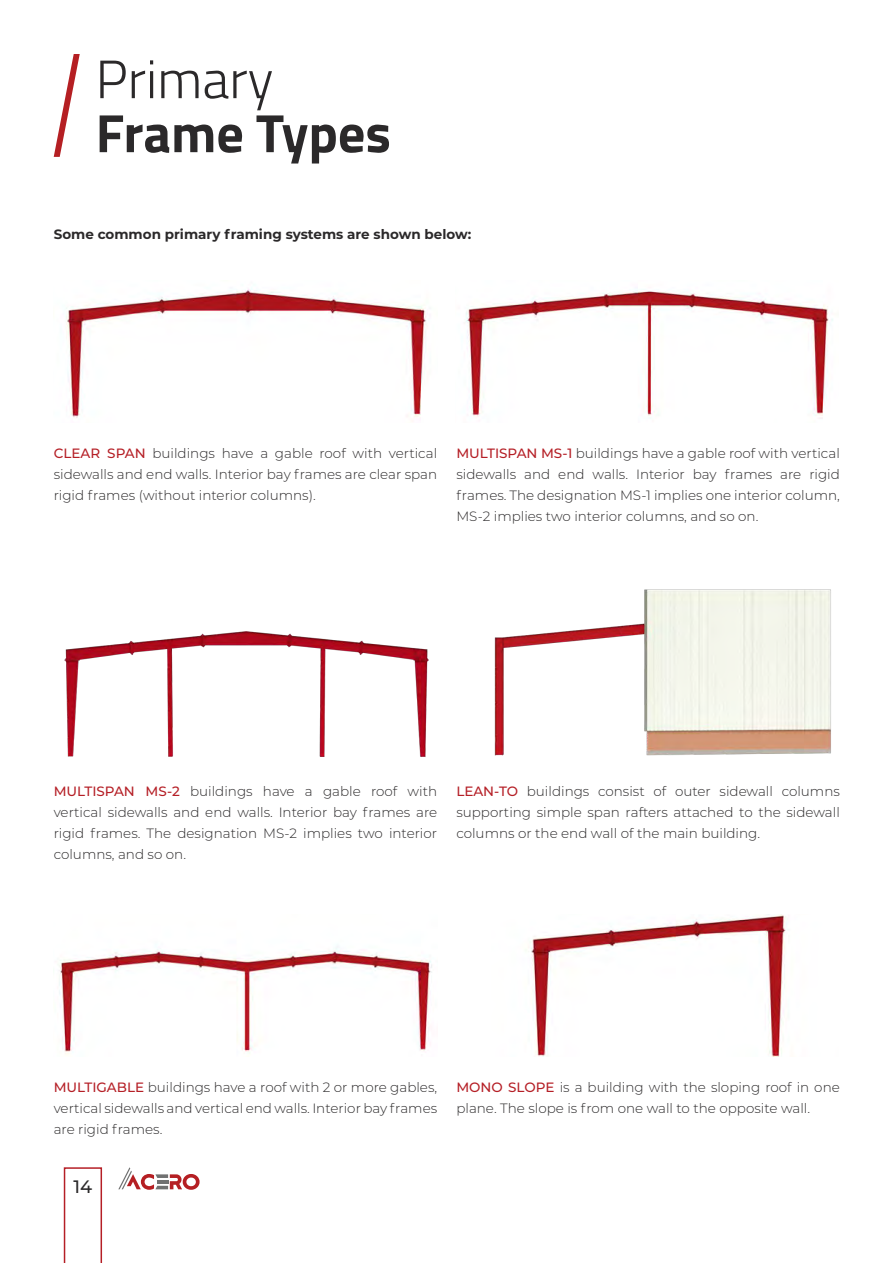
<style>
.page{position:relative;width:893px;height:1263px;background:#fff}
.page>*{position:absolute;margin:0;border:0;box-sizing:border-box;transform-origin:0 0}
.t1{font:700 54px "Titillium";color:#2b292a}
.t2{font:300 54px "Titillium";color:#2b292a}
.t3{font:500 18px "Montserrat";color:#2b292a}
.t4{font:300 13.5px/21px "Montserrat";color:#2b292a;text-align:justify}
.t5{font:700 13.5px "Montserrat";color:#2b292a}
.s1{font-weight:500;color:#b51f26}
</style>
<div class="page">
<svg style="left:64px;top:1167px;width:38px;height:96px"></svg>
<svg style="left:54px;top:54px;width:26px;height:103px"></svg>
<img style="left:64px;top:631px;width:365px;height:126px">
<img style="left:66px;top:288px;width:360px;height:130px">
<img style="left:466px;top:291px;width:367px;height:128px">
<img style="left:494px;top:589px;width:337px;height:167px">
<img style="left:525px;top:914px;width:263px;height:142px">
<img style="left:59px;top:947px;width:373px;height:108px">
<svg style="left:118px;top:1167px;width:82px;height:23px"></svg>
<h1 class="t2" style="left:96px;top:40px;width:179px">Primary</h1>
<h1 class="t1" style="left:96px;top:92px;width:297px">Frame Types</h1>
<p class="t5" style="left:54px;top:224px;width:419px">Some common primary framing systems are shown below:</p>
<p class="t4" style="left:54px;top:442px;width:385px"><span class="s1">CLEAR SPAN</span> buildings have a gable roof with vertical sidewalls and end walls. Interior bay frames are clear span rigid frames (without interior columns).</p>
<p class="t4" style="left:456px;top:442px;width:385px"><span class="s1">MULTISPAN MS-1</span> buildings have a gable roof with vertical sidewalls and end walls. Interior bay frames are rigid frames. The designation MS-1 implies one interior column, MS-2 implies two interior columns, and so on.</p>
<p class="t4" style="left:54px;top:780px;width:385px"><span class="s1">MULTISPAN MS-2</span> buildings have a gable roof with vertical sidewalls and end walls. Interior bay frames are rigid frames. The designation MS-2 implies two interior columns, and so on.</p>
<p class="t4" style="left:456px;top:780px;width:385px"><span class="s1">LEAN-TO</span> buildings consist of outer sidewall columns supporting simple span rafters attached to the sidewall columns or the end wall of the main building.</p>
<p class="t4" style="left:54px;top:1076px;width:385px"><span class="s1">MULTIGABLE</span> buildings have a roof with 2 or more gables, vertical sidewalls and vertical end walls. Interior bay frames are rigid frames.</p>
<p class="t4" style="left:456px;top:1076px;width:385px"><span class="s1">MONO SLOPE</span> is a building with the sloping roof in one plane. The slope is from one wall to the opposite wall.</p>
<h2 class="t3" style="left:74px;top:1174px;width:20px">14</h2>
</div>
